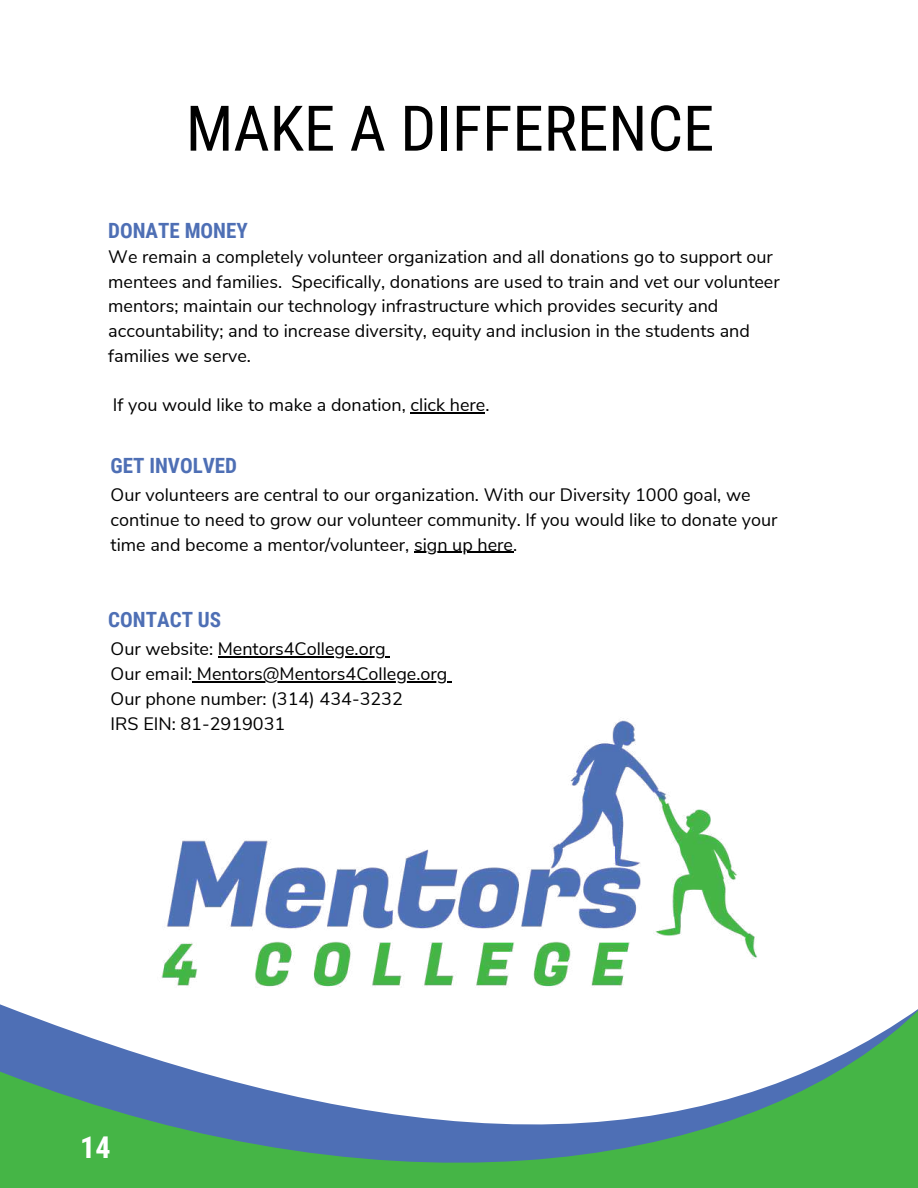
<style>
.page{position:relative;width:918px;height:1188px;background:#fff}
.page>*{position:absolute;margin:0;border:0;box-sizing:border-box;transform-origin:0 0}
.t1{font:63px "Roboto Condensed";color:#000}
.t2{font:700 30px "Roboto Condensed";color:#fff}
.t3{font:700 21px "Roboto Condensed";color:#4e6fb5}
.t4{font:18px/24.8px "Nunito Sans";color:#000}
</style>
<div class="page">
<svg style="left:0;top:1006px;width:918px;height:182px"></svg>
<img style="left:161px;top:720px;width:596px;height:267px">
<hr style="left:218px;top:656px;width:168px;height:2px;background:#000">
<hr style="left:192px;top:681px;width:255px;height:1px;background:#000">
<hr style="left:411px;top:413px;width:74px;height:1px;background:#000">
<hr style="left:414px;top:552px;width:99px;height:1px;background:#000">
<h1 class="t1" style="left:186px;top:92px;width:530px">MAKE A DIFFERENCE</h1>
<p class="t3" style="left:108px;top:218px;width:141px">DONATE MONEY</p>
<p class="t4" style="left:108px;top:245px;width:673px">We remain a completely volunteer organization and all donations go to support our mentees and families. Specifically, donations are used to train and vet our volunteer mentors; maintain our technology infrastructure which provides security and accountability; and to increase diversity, equity and inclusion in the students and families we serve.</p>
<p class="t4" style="left:113px;top:393px;width:378px">If you would like to make a donation, click here.</p>
<p class="t3" style="left:111px;top:453px;width:128px">GET INVOLVED</p>
<p class="t4" style="left:111px;top:483px;width:669px">Our volunteers are central to our organization. With our Diversity 1000 goal, we continue to need to grow our volunteer community. If you would like to donate your time and become a mentor/volunteer, sign up here.</p>
<p class="t3" style="left:108px;top:607px;width:114px">CONTACT US</p>
<p class="t4" style="left:111px;top:637px;width:338px">Our website: Mentors4College.org<br>Our email: Mentors@Mentors4College.org<br>Our phone number: (314) 434-3232<br>IRS EIN: 81-2919031</p>
<h2 class="t2" style="left:80px;top:1130px;width:32px">14</h2>
</div>
